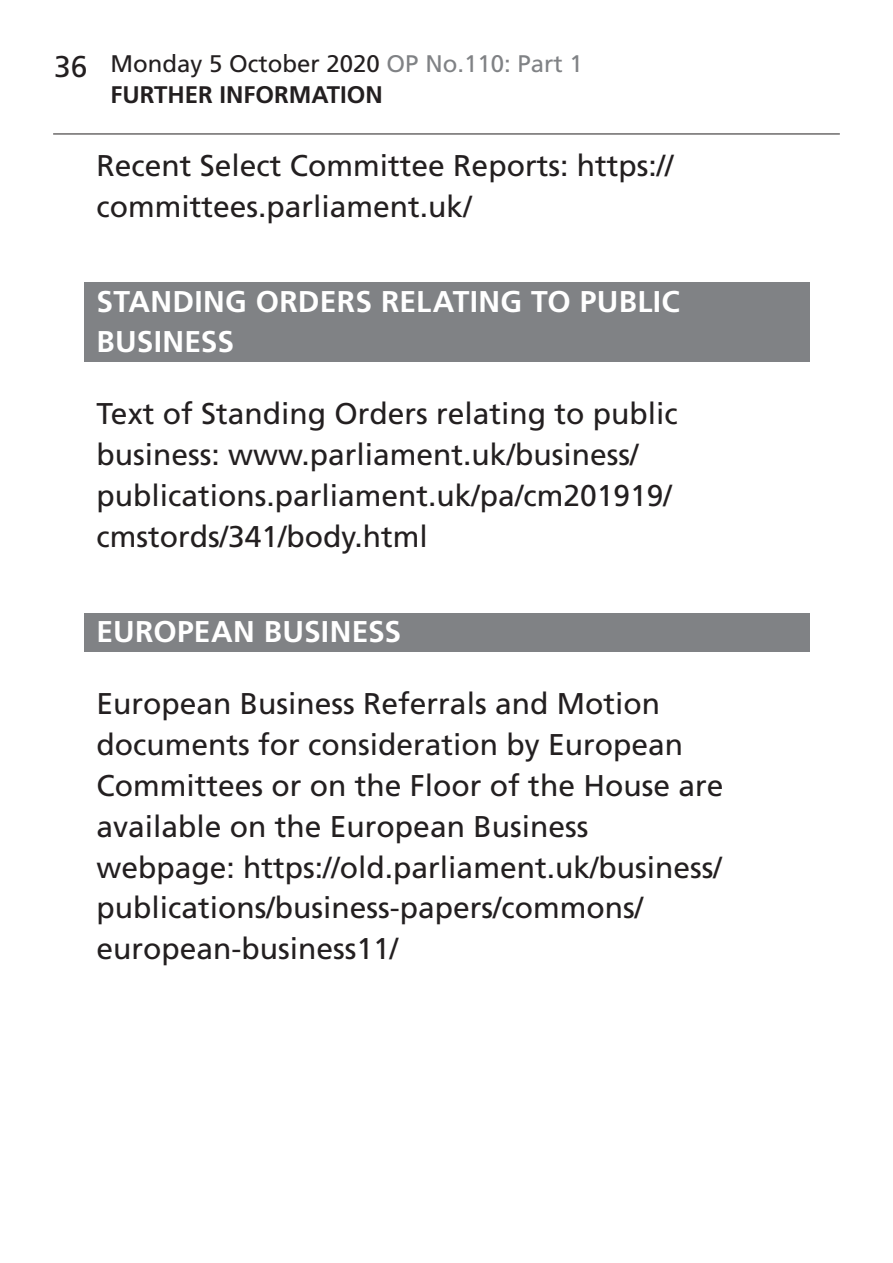
<style>
.page{position:relative;width:893px;height:1263px;background:#fff}
.page>*{position:absolute;margin:0;border:0;box-sizing:border-box;transform-origin:0 0}
.t1{font:30px/41px "Frutiger LT Std";color:#231f20}
.Heading2Grey{font:700 30px/41px "Frutiger LT Std";letter-spacing:.01em;color:#fff}
.t2{font:24px/31.2px "Frutiger LT Std";color:#231f20}
.t3{font:700 24px "Frutiger LT Std";color:#231f20}
.s1{font-size:30px}
.s2{color:#808285}
.s3{font-weight:700}
</style>
<div class="page">
<hr style="left:53px;top:134px;width:787px;height:1px;background:#231f20">
<div style="left:84px;top:283px;width:725px;height:79px;background:#808285"></div>
<div style="left:84px;top:613px;width:725px;height:39px;background:#808285"></div>
<p class="t2" style="left:111px;top:48px;width:474px;text-indent:-57px"><span class="s1">36</span> Monday 5 October 2020 <span class="s2">OP No.110: Part 1<br></span><span class="s3">FURTHER</span></p>
<p class="t3" style="left:219px;top:81px;width:23px">INFORMATION</p>
<p class="t1" style="left:97px;top:145px;width:578px">Recent Select Committee Reports: https:// committees.parliament.uk/</p>
<p class="Heading2Grey" style="left:97px;top:281px;width:585px">STANDING ORDERS RELATING TO PUBLIC<br>BUSINESS</p>
<p class="t1" style="left:97px;top:393px;width:583px">Text of Standing Orders relating to public business: www.parliament.uk/business/ publications.parliament.uk/pa/cm201919/ cmstords/341/body.html</p>
<p class="Heading2Grey" style="left:97px;top:611px;width:306px">EUROPEAN BUSINESS</p>
<p class="t1" style="left:97px;top:683px;width:628px">European Business Referrals and Motion documents for consideration by European Committees or on the Floor of the House are available on the European Business webpage: https://old.parliament.uk/business/ publications/business-papers/commons/ european-business11/</p>
</div>
